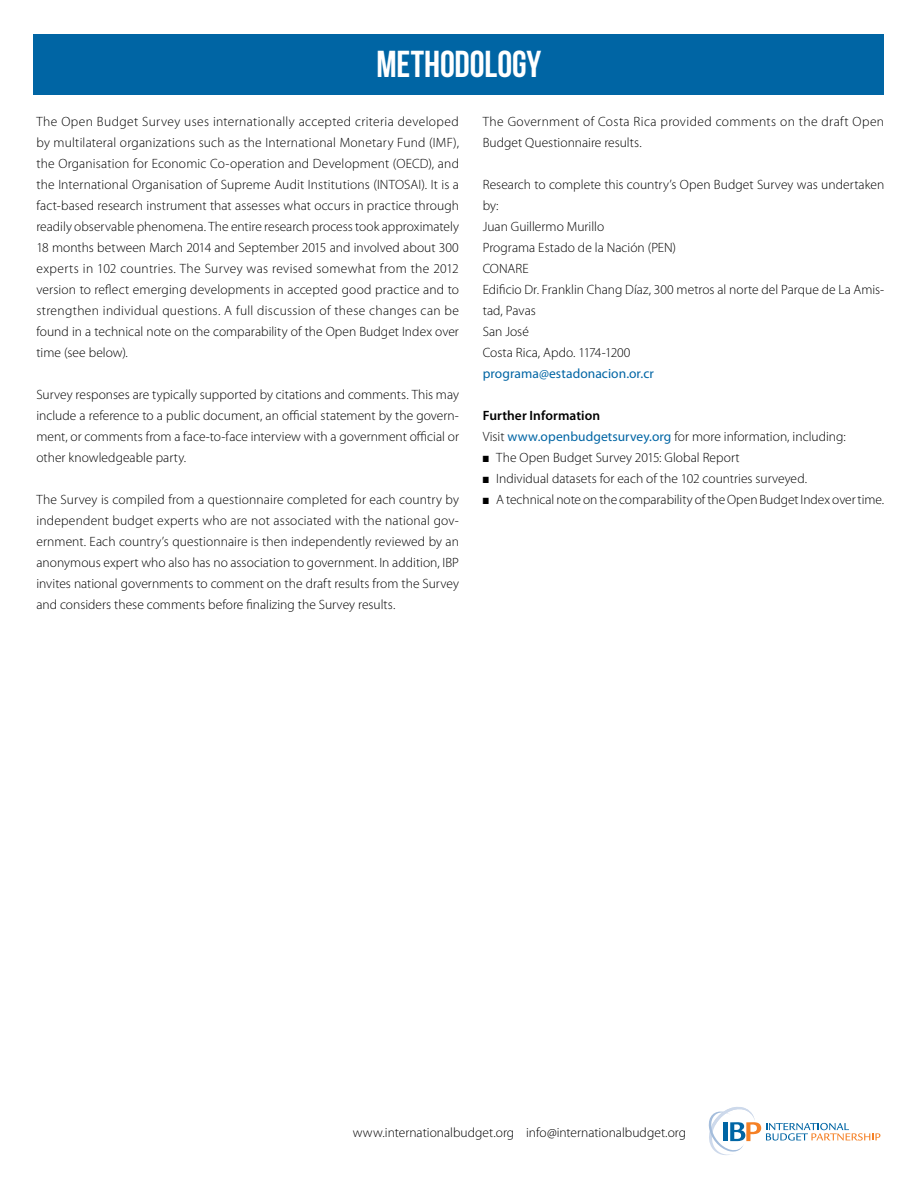
<style>
.page{position:relative;width:918px;height:1188px;background:#fff}
.page>*{position:absolute;margin:0;border:0;box-sizing:border-box;transform-origin:0 0}
.t1{font:37.5px "Bebas Neue";letter-spacing:-.005em;color:#fff}
.t2{font:300 13.5px/21px "Myriad Pro";color:#000;text-align:justify}
.t3{font:300 13.5px/21px "Myriad Pro";letter-spacing:.025em;color:#000}
.t4{font:13.5px "Myriad Pro";letter-spacing:.005em;color:#0065a4}
.s1{font-weight:600}
.s2{font-weight:400;color:#0065a4}
</style>
<div class="page">
<svg style="left:708px;top:1107px;width:172px;height:48px"></svg>
<div style="left:34px;top:34px;width:850px;height:60px;background:#0065a4"></div>
<h1 class="t1" style="left:377px;top:44px;width:166px">METHODOLOGY</h1>
<p class="t2" style="left:36px;top:111px;width:424px">The Open Budget Survey uses internationally accepted criteria developed by multilateral organizations such as the International Monetary Fund (IMF), the Organisation for Economic Co-operation and Development (OECD), and the International Organisation of Supreme Audit Institutions (INTOSAI). It is a fact-based research instrument that assesses what occurs in practice through readily observable phenomena. The entire research process took approximately 18 months between March 2014 and September 2015 and involved about 300 experts in 102 countries. The Survey was revised somewhat from the 2012 version to reflect emerging developments in accepted good practice and to strengthen individual questions. A full discussion of these changes can be found in a technical note on the comparability of the Open Budget Index over time (see below).</p>
<p class="t2" style="left:36px;top:384px;width:424px">Survey responses are typically supported by citations and comments. This may include a reference to a public document, an official statement by the govern&shy;ment, or comments from a face-to-face interview with a government official or other knowledgeable party.</p>
<p class="t2" style="left:36px;top:489px;width:424px">The Survey is compiled from a questionnaire completed for each country by independent budget experts who are not associated with the national gov&shy;ernment. Each country’s questionnaire is then independently reviewed by an anonymous expert who also has no association to government. In addition, IBP invites national governments to comment on the draft results from the Survey and considers these comments before finalizing the Survey results.</p>
<p class="t3" style="left:483px;top:111px;width:403px">The Government of Costa Rica provided comments on the draft Open<br>Budget Questionnaire results.</p>
<p class="t2" style="left:483px;top:174px;width:403px;text-align:left">Research to complete this country’s Open Budget Survey was undertaken by:<br>Juan Guillermo Murillo<br>Programa Estado de la Nación (PEN)<br>CONARE<br>Edificio Dr. Franklin Chang Díaz, 300 metros al norte del Parque de La Amis&shy;tad, Pavas<br>San José<br>Costa Rica, Apdo. 1174-1200</p>
<p class="t4" style="left:483px;top:366px;width:173px">programa@estadonacion.or.cr</p>
<p class="t2" style="left:483px;top:405px;width:364px"><span class="s1">Further Information<br></span>Visit <span class="s2">www.openbudgetsurvey.org</span> for more information, including:</p>
<p class="t2" style="left:483px;top:447px;width:258px">■ The Open Budget Survey 2015: Global Report</p>
<p class="t2" style="left:483px;top:468px;width:326px">■ Individual datasets for each of the 102 countries surveyed.</p>
<p class="t2" style="left:483px;top:489px;width:403px">■ A technical note on the comparability of the Open Budget Index over time.</p>
<p class="t2" style="left:353px;top:1123px;width:335px">www.internationalbudget.org info@internationalbudget.org</p>
</div>
